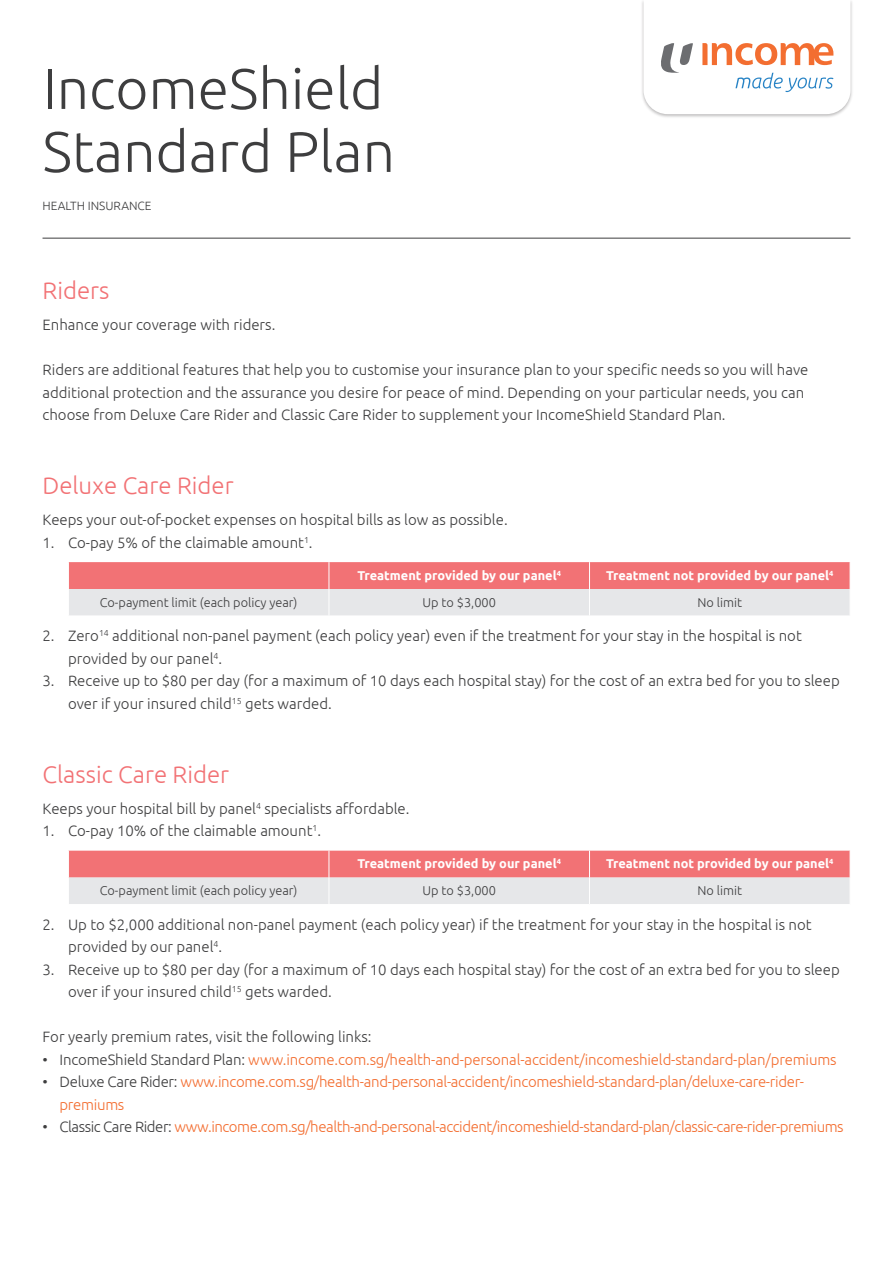
<style>
.page{position:relative;width:893px;height:1263px;background:#fff}
.page>*{position:absolute;margin:0;border:0;box-sizing:border-box;transform-origin:0 0}
.t1{font:300 57px/63px "Ubuntu";color:#3e3e3f}
.t2{font:300 24px "Ubuntu";color:#f27275}
.t3{font:300 15px/22.5px "Ubuntu";color:#3e3e3f}
.t4{font:300 15px/22.5px "Ubuntu";letter-spacing:-.02em;color:#f36e31}
.t5{font:700 12.75px "Ubuntu";color:#fff}
.t6{font:300 12.75px "Ubuntu";color:#3e3e3f}
.t7{font:300 12px "Ubuntu";color:#3e3e3f}
.s1{color:#3e3e3f}
</style>
<div class="page">
<hr style="left:43px;top:238px;width:807px;height:1px;background:#3e3e3f">
<img style="left:642px;top:1px;width:210px;height:116px">
<svg style="left:643px;top:1px;width:207px;height:113px"></svg>
<svg style="left:68px;top:562px;width:782px;height:53px;background:#ecacae"></svg>
<svg style="left:68px;top:851px;width:782px;height:53px;background:#ecadaf"></svg>
<h1 class="t1" style="left:43px;top:56px;width:354px">IncomeShield<br>Standard Plan</h1>
<p class="t7" style="left:43px;top:198px;width:111px">HEALTH INSURANCE</p>
<h2 class="t2" style="left:43px;top:276px;width:68px">Riders</h2>
<p class="t3" style="left:43px;top:313px;width:234px">Enhance your coverage with riders.</p>
<p class="t3" style="left:43px;top:358px;width:767px">Riders are additional features that help you to customise your insurance plan to your specific needs so you will have additional protection and the assurance you desire for peace of mind. Depending on your particular needs, you can choose from Deluxe Care Rider and Classic Care Rider to supplement your IncomeShield Standard Plan.</p>
<h2 class="t2" style="left:43px;top:471px;width:193px">Deluxe Care Rider</h2>
<p class="t3" style="left:43px;top:508px;width:467px">Keeps your out-of-pocket expenses on hospital bills as low as possible.</p>
<p class="t3" style="left:43px;top:531px;width:272px">1. Co-pay 5% of the claimable amount<sup>1</sup>.</p>
<p class="t5" style="left:358px;top:568px;width:205px">Treatment provided by our panel<sup>4</sup></p>
<p class="t5" style="left:606px;top:568px;width:229px">Treatment not provided by our panel<sup>4</sup></p>
<p class="t6" style="left:100px;top:595px;width:199px">Co-payment limit (each policy year)</p>
<p class="t6" style="left:423px;top:595px;width:75px">Up to $3,000</p>
<p class="t6" style="left:697px;top:595px;width:46px">No limit</p>
<p class="t3" style="left:68px;top:624px;width:735px;text-indent:-26px">2. Zero<sup>14</sup> additional non-panel payment (each policy year) even if the treatment for your stay in the hospital is not provided by our panel<sup>4</sup>.</p>
<p class="t3" style="left:68px;top:669px;width:773px;text-indent:-26px">3. Receive up to $80 per day (for a maximum of 10 days each hospital stay) for the cost of an extra bed for you to sleep over if your insured child<sup>15</sup> gets warded.</p>
<h2 class="t2" style="left:43px;top:760px;width:188px">Classic Care Rider</h2>
<p class="t3" style="left:43px;top:797px;width:368px">Keeps your hospital bill by panel<sup>4</sup> specialists affordable.</p>
<p class="t3" style="left:43px;top:819px;width:280px">1. Co-pay 10% of the claimable amount<sup>1</sup>.</p>
<p class="t5" style="left:358px;top:856px;width:205px">Treatment provided by our panel<sup>4</sup></p>
<p class="t5" style="left:606px;top:856px;width:229px">Treatment not provided by our panel<sup>4</sup></p>
<p class="t6" style="left:100px;top:883px;width:199px">Co-payment limit (each policy year)</p>
<p class="t6" style="left:423px;top:883px;width:75px">Up to $3,000</p>
<p class="t6" style="left:697px;top:883px;width:46px">No limit</p>
<p class="t3" style="left:68px;top:913px;width:745px;text-indent:-26px">2. Up to $2,000 additional non-panel payment (each policy year) if the treatment for your stay in the hospital is not provided by our panel<sup>4</sup>.</p>
<p class="t3" style="left:68px;top:958px;width:773px;text-indent:-26px">3. Receive up to $80 per day (for a maximum of 10 days each hospital stay) for the cost of an extra bed for you to sleep over if your insured child<sup>15</sup> gets warded.</p>
<p class="t3" style="left:43px;top:1025px;width:331px">For yearly premium rates, visit the following links:</p>
<p class="t4" style="left:43px;top:1048px;width:796px"><span class="s1">• IncomeShield Standard Plan:</span> www.income.com.sg/health-and-personal-accident/incomeshield-standard-plan/premiums</p>
<p class="t4" style="left:60px;top:1070px;width:746px;text-indent:-17px"><span class="s1">• Deluxe Care Rider:</span> www.income.com.sg/health-and-personal-accident/incomeshield-standard-plan/deluxe-care-rider&shy;premiums</p>
<p class="t4" style="left:43px;top:1115px;width:803px"><span class="s1">• Classic Care Rider:</span> www.income.com.sg/health-and-personal-accident/incomeshield-standard-plan/classic-care-rider-premiums</p>
</div>
